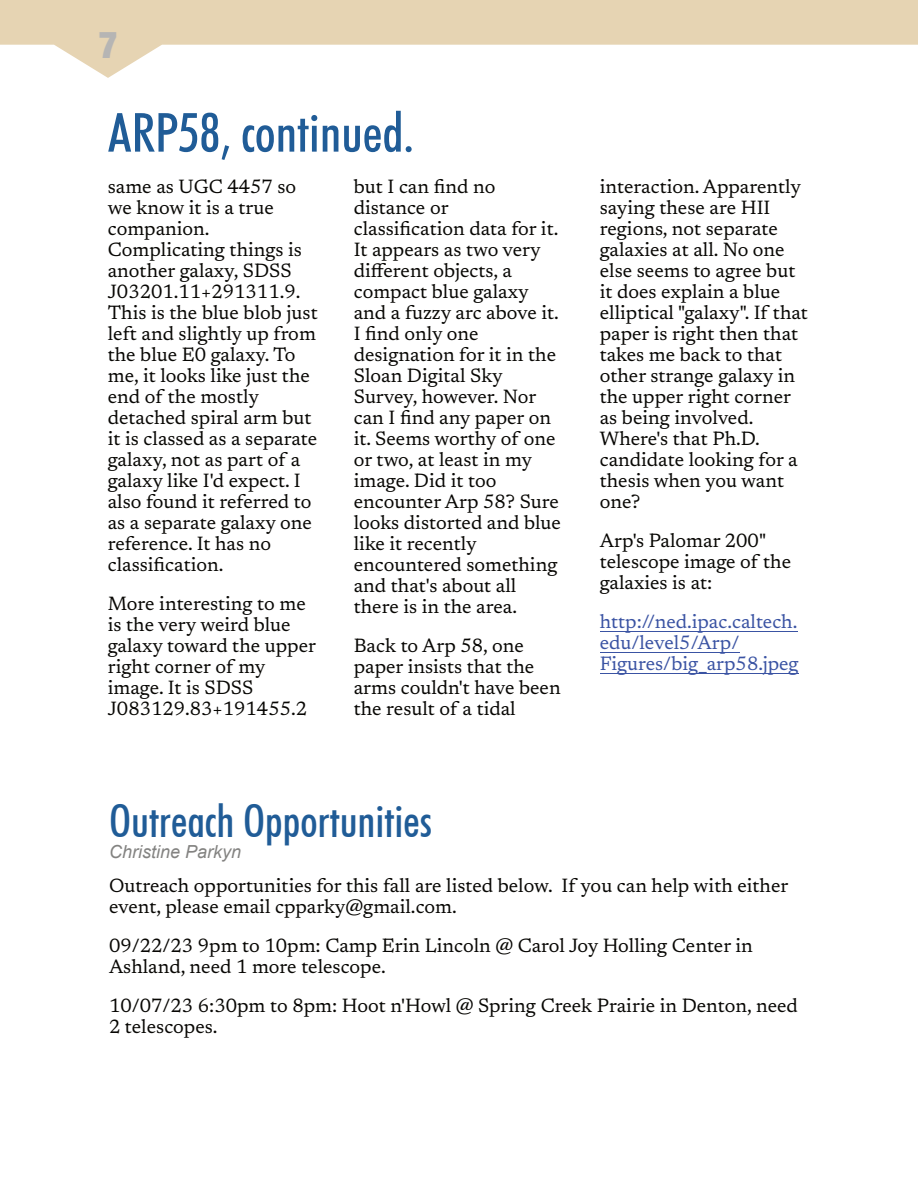
<style>
.page{position:relative;width:918px;height:1188px;background:#fff}
.page>*{position:absolute;margin:0;border:0;box-sizing:border-box;transform-origin:0 0}
.t1{font:500 condensed 54px "Futura BT";color:#205c97}
.t2{font:500 condensed 45px "Futura BT";color:#205c97}
.t3{font:36px "Basic Sans Heavy SF Bold";color:#b6b5b4}
.t4{font:19.5px/21px "Newsreader";color:#080704}
.t5{font:19.5px/21px "Newsreader";color:#3a53a3}
.t6{font:italic 18px "Arial";color:rgb(8 7 4/.5)}
</style>
<div class="page">
<svg style="left:0;top:0;width:917px;height:78px;fill:#e6d4b3"></svg>
<hr style="left:600px;top:631px;width:197px;height:1px;background:#3a53a3">
<hr style="left:600px;top:652px;width:139px;height:1px;background:#3a53a3">
<hr style="left:600px;top:673px;width:199px;height:1px;background:#3a53a3">
<svg style="left:917px;top:0;width:1px;height:45px"></svg>
<h3 class="t3" style="left:98px;top:31px;width:21px">7</h3>
<h1 class="t1" style="left:108px;top:111px;width:308px">ARP58, continued.</h1>
<p class="t4" style="left:108px;top:178px;width:211px">same as UGC 4457 so we know it is a true companion.<br>Complicating things is another galaxy, SDSS<br>J03201.11+291311.9.<br>This is the blue blob just left and slightly up from the blue E0 galaxy. To me, it looks like just the end of the mostly detached spiral arm but it is classed as a separate galaxy, not as part of a galaxy like I'd expect. I also found it referred to as a separate galaxy one reference. It has no classification.</p>
<p class="t4" style="left:108px;top:595px;width:210px">More interesting to me is the very weird blue galaxy toward the upper right corner of my image. It is SDSS<br>J083129.83+191455.2</p>
<p class="t4" style="left:354px;top:178px;width:209px">but I can find no distance or classification data for it.<br>It appears as two very different objects, a compact blue galaxy and a fuzzy arc above it.<br>I find only one designation for it in the<br>Sloan Digital Sky<br>Survey, however. Nor can I find any paper on it. Seems worthy of one or two, at least in my image. Did it too encounter Arp 58? Sure looks distorted and blue like it recently encountered something and that's about all there is in the area.</p>
<p class="t4" style="left:354px;top:637px;width:208px">Back to Arp 58, one paper insists that the arms couldn't have been the result of a tidal</p>
<p class="t4" style="left:600px;top:178px;width:210px">interaction. Apparently saying these are HII regions, not separate galaxies at all. No one else seems to agree but it does explain a blue elliptical "galaxy". If that paper is right then that takes me back to that other strange galaxy in the upper right corner as being involved.<br>Where's that Ph.D. candidate looking for a thesis when you want one?</p>
<p class="t4" style="left:600px;top:532px;width:193px">Arp's Palomar 200" telescope image of the galaxies is at:</p>
<p class="t5" style="left:600px;top:613px;width:200px">http://ned.ipac.caltech. edu/level5/Arp/<br>Figures/big_arp58.jpeg</p>
<h2 class="t2" style="left:109px;top:802px;width:325px">Outreach Opportunities</h2>
<p class="t4" style="left:109px;top:877px;width:681px">Outreach opportunities for this fall are listed below. If you can help with either event, please email cpparky@gmail.com.</p>
<p class="t4" style="left:109px;top:937px;width:645px">09/22/23 9pm to 10pm: Camp Erin Lincoln @ Carol Joy Holling Center in<br>Ashland, need 1 more telescope.</p>
<p class="t4" style="left:109px;top:997px;width:690px">10/07/23 6:30pm to 8pm: Hoot n'Howl @ Spring Creek Prairie in Denton, need<br>2 telescopes.</p>
<p class="t6" style="left:109px;top:845px;width:134px">Christine Parkyn</p>
</div>
